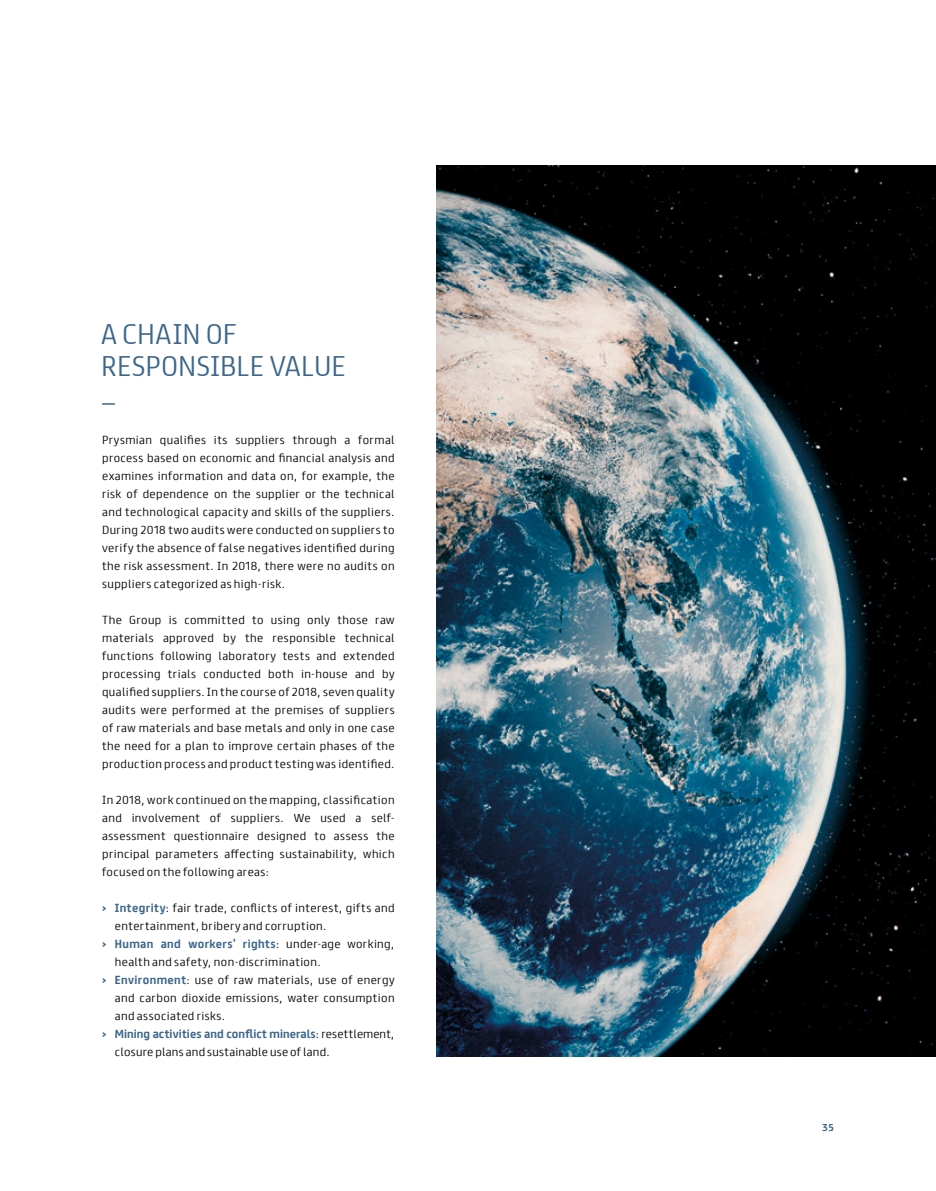
<style>
.page{position:relative;width:936px;height:1191px;background:#fff}
.page>*{position:absolute;margin:0;border:0;box-sizing:border-box;transform-origin:0 0}
.t1{font:300 25.5px/31.5px "FS Truman";letter-spacing:.005em;color:#3d668b}
.t2{font:300 10.5px/18px "FS Truman";letter-spacing:.04em;color:#000;text-align:justify}
.t3{font:700 10.5px "FS Truman";letter-spacing:.015em;color:#3d668b}
.t4{font:700 10.5px "FS Truman";letter-spacing:.035em;color:#3d668b}
.t5{font:700 9px "FS Truman";color:#3d668b}
.s1{font-weight:700;color:#3d668b}
.s2{font-weight:300;color:#000}
</style>
<div class="page">
<svg style="left:102px;top:403px;width:13px;height:2px"></svg>
<img style="left:436px;top:165px;width:499px;height:891px">
<h1 class="t1" style="left:101px;top:316px;width:246px">A CHAIN OF<br>RESPONSIBLE VALUE</h1>
<p class="t2" style="left:102px;top:430px;width:294px">Prysmian qualifies its suppliers through a formal process based on economic and financial analysis and examines information and data on, for example, the risk of dependence on the supplier or the technical and technological capacity and skills of the suppliers.<br>During 2018 two audits were conducted on suppliers to verify the absence of false negatives identified during the risk assessment. In 2018, there were no audits on suppliers categorized as high-risk.</p>
<p class="t2" style="left:102px;top:610px;width:294px">The Group is committed to using only those raw materials approved by the responsible technical functions following laboratory tests and extended processing trials conducted both in-house and by qualified suppliers. In the course of 2018, seven quality audits were performed at the premises of suppliers of raw materials and base metals and only in one case the need for a plan to improve certain phases of the production process and product testing was identified.</p>
<p class="t2" style="left:102px;top:790px;width:294px">In 2018, work continued on the mapping, classification and involvement of suppliers. We used a self&shy;assessment questionnaire designed to assess the principal parameters affecting sustainability, which focused on the following areas:</p>
<p class="t2" style="left:102px;top:898px;width:294px"><span class="s1">› Integrity</span>: fair trade, conflicts of interest, gifts and</p>
<p class="t2" style="left:115px;top:916px;width:213px">entertainment, bribery and corruption.</p>
<p class="t4" style="left:102px;top:935px;width:294px">› Human and workers' rights<span class="s2">: under-age working,</span></p>
<p class="t2" style="left:115px;top:952px;width:207px">health and safety, non-discrimination.</p>
<p class="t2" style="left:102px;top:970px;width:294px"><span class="s1">› Environment</span>: use of raw materials, use of energy</p>
<p class="t2" style="left:115px;top:988px;width:281px">and carbon dioxide emissions, water consumption</p>
<p class="t2" style="left:115px;top:1006px;width:112px">and associated risks.</p>
<p class="t3" style="left:102px;top:1025px;width:294px">› Mining activities and conflict minerals<span class="s2">: resettlement,</span></p>
<p class="t2" style="left:115px;top:1042px;width:216px">closure plans and sustainable use of land.</p>
<p class="t5" style="left:822px;top:1119px;width:13px">35</p>
</div>
